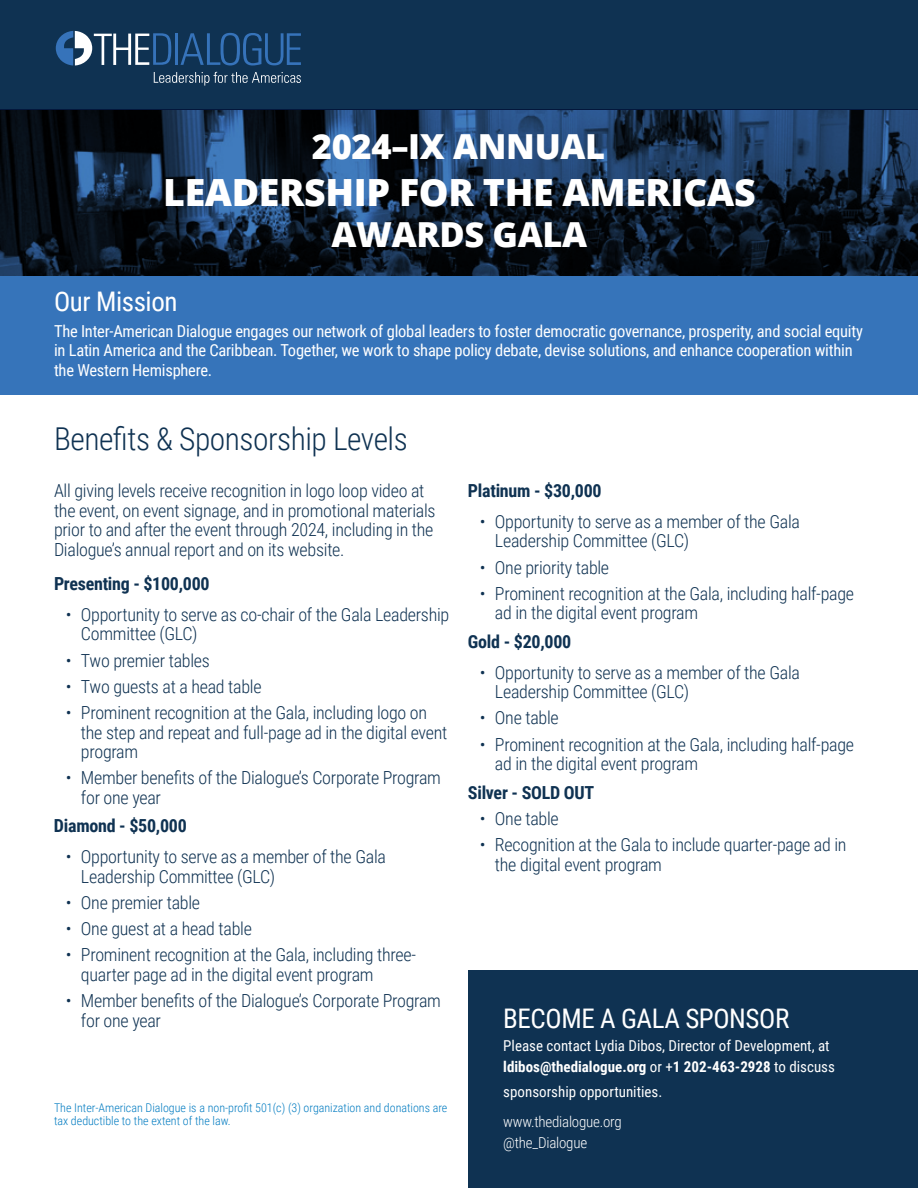
<style>
.page{position:relative;width:918px;height:1188px;background:#fff}
.page>*{position:absolute;margin:0;border:0;box-sizing:border-box;transform-origin:0 0}
.t1{font:800 37.5px "Open Sans";letter-spacing:-.01em;color:#fff}
.t2{font:800 34.5px "Open Sans";letter-spacing:-.01em;color:#fff}
.t3{font:300 31.5px "Roboto Condensed";letter-spacing:-.015em;color:#0f3252}
.t4{font:27px "Roboto Condensed";letter-spacing:-.015em;color:#fff}
.t5{font:300 18px/19.5px "Roboto Condensed";letter-spacing:-.015em;color:#0f3252}
.t6{font:700 18px "Roboto Condensed";letter-spacing:-.015em;color:#0f3252}
.t7{font:16.5px/19.5px "Roboto Condensed";letter-spacing:-.015em;color:#fff}
.t8{font:15px/21px "Roboto Condensed";color:#fff}
.t9{font:300 15px/21px "Roboto Condensed";letter-spacing:-.015em;color:#fff}
.t10{font:300 12px/13.5px "Roboto Condensed";color:#007bc1}
.s1{font-weight:700}
</style>
<div class="page">
<div style="left:468px;top:970px;width:450px;height:218px;background:#0f3252"></div>
<div style="left:0;top:0;width:918px;height:109px;background:#0f3252"></div>
<svg style="left:0;top:109px;width:918px;height:167px;background:#12243a"></svg>
<div style="left:0;top:276px;width:918px;height:118px;background:#3674ba"></div>
<hr style="left:175px;top:33px;width:3px;height:32px;background:#3673ba">
<svg style="left:181px;top:33px;width:120px;height:33px"></svg>
<svg style="left:56px;top:31px;width:115px;height:35px"></svg>
<svg style="left:154px;top:72px;width:147px;height:14px"></svg>
<h2 class="t2" style="left:312px;top:120px;width:295px">2024–IX ANNUAL</h2>
<h1 class="t1" style="left:163px;top:163px;width:594px">LEADERSHIP FOR THE AMERICAS</h1>
<h2 class="t2" style="left:332px;top:209px;width:257px">AWARDS GALA</h2>
<h3 class="t4" style="left:54px;top:283px;width:125px">Our Mission</h3>
<p class="t7" style="left:54px;top:321px;width:810px">The Inter-American Dialogue engages our network of global leaders to foster democratic governance, prosperity, and social equity in Latin America and the Caribbean. Together, we work to shape policy debate, devise solutions, and enhance cooperation within the Western Hemisphere.</p>
<h3 class="t3" style="left:54px;top:417px;width:355px">Benefits &amp; Sponsorship Levels</h3>
<p class="t5" style="left:54px;top:480px;width:383px">All giving levels receive recognition in logo loop video at the event, on event signage, and in promotional materials prior to and after the event through 2024, including in the Dialogue’s annual report and on its website.</p>
<p class="t6" style="left:54px;top:571px;width:157px">Presenting - $100,000</p>
<p class="t5" style="left:81px;top:604px;width:370px;text-indent:-15px">• Opportunity to serve as co-chair of the Gala Leadership<br>Committee (GLC)</p>
<p class="t5" style="left:66px;top:650px;width:145px">• Two premier tables</p>
<p class="t5" style="left:66px;top:676px;width:197px">• Two guests at a head table</p>
<p class="t5" style="left:81px;top:702px;width:368px;text-indent:-15px">• Prominent recognition at the Gala, including logo on the step and repeat and full-page ad in the digital event program</p>
<p class="t5" style="left:81px;top:768px;width:362px;text-indent:-15px">• Member benefits of the Dialogue’s Corporate Program for one year</p>
<p class="t6" style="left:54px;top:813px;width:134px">Diamond - $50,000</p>
<p class="t5" style="left:81px;top:846px;width:307px;text-indent:-15px">• Opportunity to serve as a member of the Gala<br>Leadership Committee (GLC)</p>
<p class="t5" style="left:66px;top:892px;width:136px">• One premier table</p>
<p class="t5" style="left:66px;top:918px;width:187px">• One guest at a head table</p>
<p class="t5" style="left:81px;top:945px;width:337px;text-indent:-15px">• Prominent recognition at the Gala, including three&shy;quarter page ad in the digital event program</p>
<p class="t5" style="left:81px;top:990px;width:362px;text-indent:-15px">• Member benefits of the Dialogue’s Corporate Program for one year</p>
<p class="t10" style="left:54px;top:1100px;width:395px">The Inter-American Dialogue is a non-profit 501(c) (3) organization and donations are tax deductible to the extent of the law.</p>
<p class="t6" style="left:468px;top:478px;width:135px">Platinum - $30,000</p>
<p class="t5" style="left:495px;top:511px;width:307px;text-indent:-15px">• Opportunity to serve as a member of the Gala<br>Leadership Committee (GLC)</p>
<p class="t5" style="left:480px;top:557px;width:131px">• One priority table</p>
<p class="t5" style="left:495px;top:583px;width:361px;text-indent:-15px">• Prominent recognition at the Gala, including half-page ad in the digital event program</p>
<p class="t6" style="left:468px;top:629px;width:105px">Gold - $20,000</p>
<p class="t5" style="left:495px;top:662px;width:307px;text-indent:-15px">• Opportunity to serve as a member of the Gala<br>Leadership Committee (GLC)</p>
<p class="t5" style="left:480px;top:708px;width:80px">• One table</p>
<p class="t5" style="left:495px;top:734px;width:361px;text-indent:-15px">• Prominent recognition at the Gala, including half-page ad in the digital event program</p>
<p class="t6" style="left:468px;top:780px;width:128px">Silver - SOLD OUT</p>
<p class="t5" style="left:480px;top:808px;width:80px">• One table</p>
<p class="t5" style="left:495px;top:834px;width:353px;text-indent:-15px">• Recognition at the Gala to include quarter-page ad in the digital event program</p>
<h3 class="t4" style="left:503px;top:1000px;width:288px">BECOME A GALA SPONSOR</h3>
<p class="t8" style="left:503px;top:1035px;width:333px">Please contact Lydia Dibos, Director of Development, at <span class="s1">ldibos@thedialogue.org</span> or +<span class="s1">1 202-463-2928</span> to discuss</p>
<p class="t8" style="left:503px;top:1081px;width:161px">sponsorship opportunities.</p>
<p class="t9" style="left:503px;top:1111px;width:120px">www.thedialogue.org @the_Dialogue</p>
</div>
